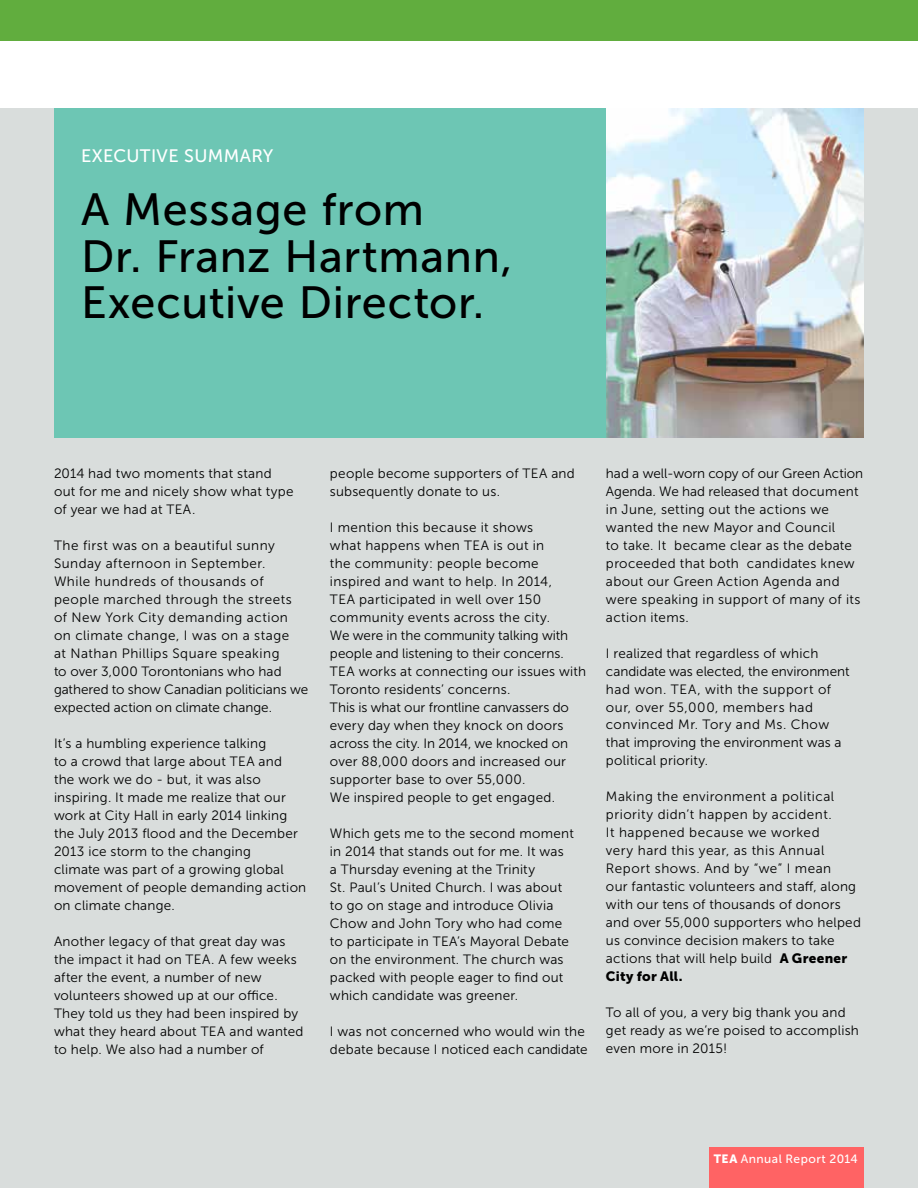
<style>
.page{position:relative;width:918px;height:1188px;background:#fff}
.page>*{position:absolute;margin:0;border:0;box-sizing:border-box;transform-origin:0 0}
.t1{font:45px/46.5px "Museo Sans 500";letter-spacing:.015em;color:#000}
.t2{font:18px "Museo Sans 500";letter-spacing:.02em;color:#fff}
.t3{font:13.5px/18px "Museo Sans 300";letter-spacing:.02em;color:#000}
.t4{font:13.5px "Museo Sans 900";letter-spacing:.015em;color:#000}
.t5{font:12px "Museo Sans 500";letter-spacing:.035em;color:#fff}
.s1{font-family:"Museo Sans 900"}
</style>
<div class="page">
<div style="left:0;top:108px;width:918px;height:1080px;background:#d9dddc"></div>
<img style="left:606px;top:108px;width:258px;height:330px">
<div style="left:54px;top:108px;width:552px;height:330px;background:#6dc6b4"></div>
<div style="left:1px;top:0;width:917px;height:40px;background:#61ad3e"></div>
<div style="left:709px;top:1148px;width:155px;height:40px;background:#ff6364"></div>
<h2 class="t2" style="left:81px;top:146px;width:194px">Executive Summary</h2>
<h1 class="t1" style="left:81px;top:187px;width:433px">A Message from<br>Dr. Franz Hartmann,<br>Executive Director.</h1>
<p class="t3" style="left:54px;top:464px;width:241px">2014 had two moments that stand out for me and nicely show what type of year we had at TEA.</p>
<p class="t3" style="left:54px;top:536px;width:256px">The first was on a beautiful sunny Sunday afternoon in September.<br>While hundreds of thousands of people marched through the streets of New York City demanding action<br>on climate change, I was on a stage<br>at Nathan Phillips Square speaking<br>to over 3,000 Torontonians who had gathered to show Canadian politicians we expected action on climate change.</p>
<p class="t3" style="left:54px;top:734px;width:254px">It’s a humbling experience talking<br>to a crowd that large about TEA and<br>the work we do - but, it was also inspiring. It made me realize that our work at City Hall in early 2014 linking the July 2013 flood and the December<br>2013 ice storm to the changing<br>climate was part of a growing global movement of people demanding action on climate change.</p>
<p class="t3" style="left:54px;top:932px;width:251px">Another legacy of that great day was the impact it had on TEA. A few weeks after the event, a number of new volunteers showed up at our office.<br>They told us they had been inspired by what they heard about TEA and wanted to help. We also had a number of</p>
<p class="t3" style="left:330px;top:464px;width:246px">people become supporters of TEA and subsequently donate to us.</p>
<p class="t3" style="left:330px;top:518px;width:258px">I mention this because it shows<br>what happens when TEA is out in<br>the community: people become inspired and want to help. In 2014,<br>TEA participated in well over 150 community events across the city.<br>We were in the community talking with people and listening to their concerns.<br>TEA works at connecting our issues with Toronto residents’ concerns.<br>This is what our frontline canvassers do every day when they knock on doors across the city. In 2014, we knocked on over 88,000 doors and increased our supporter base to over 55,000.<br>We inspired people to get engaged.</p>
<p class="t3" style="left:330px;top:824px;width:245px">Which gets me to the second moment in 2014 that stands out for me. It was a Thursday evening at the Trinity<br>St. Paul’s United Church. I was about to go on stage and introduce Olivia Chow and John Tory who had come to participate in TEA’s Mayoral Debate on the environment. The church was packed with people eager to find out which candidate was greener.</p>
<p class="t3" style="left:330px;top:1022px;width:259px">I was not concerned who would win the debate because I noticed each candidate</p>
<p class="t3" style="left:606px;top:464px;width:259px">had a well-worn copy of our Green Action Agenda. We had released that document in June, setting out the actions we wanted the new Mayor and Council<br>to take. It became clear as the debate proceeded that both candidates knew about our Green Action Agenda and were speaking in support of many of its action items.</p>
<p class="t3" style="left:606px;top:644px;width:245px">I realized that regardless of which candidate was elected, the environment had won. TEA, with the support of our, over 55,000, members had convinced Mr. Tory and Ms. Chow that improving the environment was a political priority.</p>
<p class="t3" style="left:606px;top:788px;width:257px">Making the environment a political priority didn’t happen by accident.<br>It happened because we worked<br>very hard this year, as this Annual Report shows. And by “we” I mean<br>our fantastic volunteers and staff, along with our tens of thousands of donors and over 55,000 supporters who helped us convince decision makers to take actions that will help build <span class="s1">A Greener</span></p>
<p class="t4" style="left:606px;top:969px;width:78px">City for All.</p>
<p class="t3" style="left:606px;top:1004px;width:254px">To all of you, a very big thank you and get ready as we’re poised to accomplish even more in 2015!</p>
<p class="t5" style="left:714px;top:1153px;width:146px"><span class="s1">TEA</span> Annual Report 2014</p>
</div>
